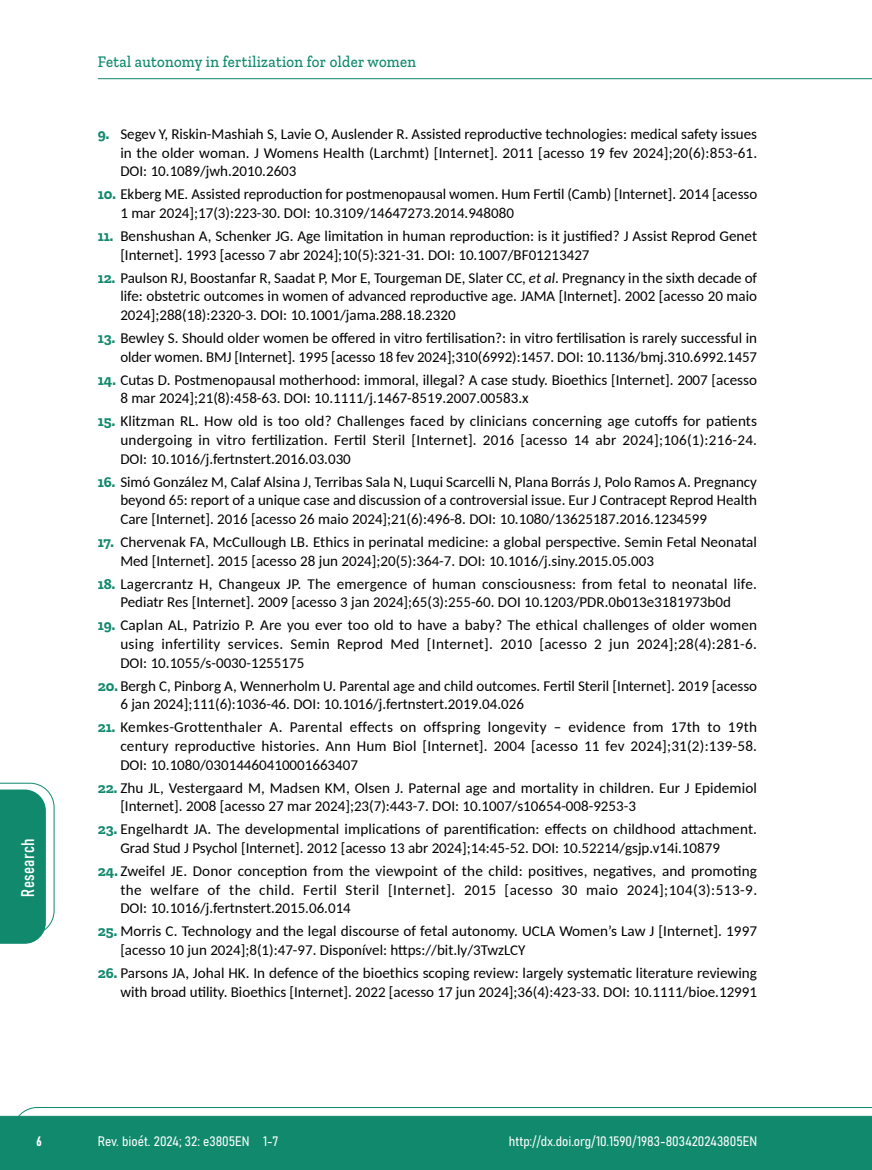
<style>
.page{position:relative;width:872px;height:1170px;background:#fff}
.page>*{position:absolute;margin:0;border:0;box-sizing:border-box;transform-origin:0 0}
.t1{font:18px "Bahnschrift";letter-spacing:.02em;color:#fff}
.t2{font:500 16.5px "Zilla Slab";letter-spacing:.02em;color:#10896d;scale:.9 1}
.t3{font:15px/18.8px "Carlito";color:#000}
.t4{font:13.5px "Bahnschrift";color:#fff}
.s1{font-family:"Zilla Slab";font-weight:700;color:#10896d}
.s2{font-style:italic}
</style>
<div class="page">
<svg style="left:12px;top:1107px;width:860px;height:62px;background:#2e987f"></svg>
<hr style="left:98px;top:78px;width:774px;height:1px;background:#10896d">
<svg style="left:0;top:782px;width:55px;height:161px"></svg>
<p class="t1" style="left:14px;top:896px;width:59px;rotate:-90deg">Research</p>
<p class="t2" style="left:98px;top:53px;width:355px">Fetal autonomy in fertilization for older women</p>
<p class="t3" style="left:120px;top:124px;width:638px;text-align:justify;text-indent:-22px"><span class="s1">9.</span> Segev Y, Riskin-Mashiah S, Lavie O, Auslender R. Assisted reproductive technologies: medical safety issues in the older woman. J Womens Health (Larchmt) [Internet]. 2011 [acesso 19 fev 2024];20(6):853-61.<br>DOI: 10.1089/jwh.2010.2603</p>
<p class="t3" style="left:120px;top:184px;width:638px;text-indent:-22px"><span class="s1">10.</span> Ekberg ME. Assisted reproduction for postmenopausal women. Hum Fertil (Camb) [Internet]. 2014 [acesso<br>1 mar 2024];17(3):223-30. DOI: 10.3109/14647273.2014.948080</p>
<p class="t3" style="left:120px;top:226px;width:638px;text-indent:-22px"><span class="s1">11.</span> Benshushan A, Schenker JG. Age limitation in human reproduction: is it justified? J Assist Reprod Genet [Internet]. 1993 [acesso 7 abr 2024];10(5):321-31. DOI: 10.1007/BF01213427</p>
<p class="t3" style="left:120px;top:267px;width:638px;text-align:justify;text-indent:-22px"><span class="s1">12.</span> Paulson RJ, Boostanfar R, Saadat P, Mor E, Tourgeman DE, Slater CC, <span class="s2">et al</span>. Pregnancy in the sixth decade of life: obstetric outcomes in women of advanced reproductive age. JAMA [Internet]. 2002 [acesso 20 maio 2024];288(18):2320-3. DOI: 10.1001/jama.288.18.2320</p>
<p class="t3" style="left:98px;top:328px;width:661px;text-align:right"><span class="s1">13.</span> Bewley S. Should older women be offered in vitro fertilisation?: in vitro fertilisation is rarely successful in older women. BMJ [Internet]. 1995 [acesso 18 fev 2024];310(6992):1457. DOI: 10.1136/bmj.310.6992.1457</p>
<p class="t3" style="left:120px;top:369px;width:638px;text-indent:-22px"><span class="s1">14.</span> Cutas D. Postmenopausal motherhood: immoral, illegal? A case study. Bioethics [Internet]. 2007 [acesso<br>8 mar 2024];21(8):458-63. DOI: 10.1111/j.1467-8519.2007.00583.x</p>
<p class="t3" style="left:120px;top:411px;width:638px;text-align:justify;text-indent:-22px"><span class="s1">15.</span> Klitzman RL. How old is too old? Challenges faced by clinicians concerning age cutoffs for patients undergoing in vitro fertilization. Fertil Steril [Internet]. 2016 [acesso 14 abr 2024];106(1):216-24.<br>DOI: 10.1016/j.fertnstert.2016.03.030</p>
<p class="t3" style="left:120px;top:471px;width:638px;text-align:justify;text-indent:-22px"><span class="s1">16.</span> Simó González M, Calaf Alsina J, Terribas Sala N, Luqui Scarcelli N, Plana Borrás J, Polo Ramos A. Pregnancy beyond 65: report of a unique case and discussion of a controversial issue. Eur J Contracept Reprod Health Care [Internet]. 2016 [acesso 26 maio 2024];21(6):496-8. DOI: 10.1080/13625187.2016.1234599</p>
<p class="t3" style="left:120px;top:532px;width:638px;text-indent:-22px"><span class="s1">17.</span> Chervenak FA, McCullough LB. Ethics in perinatal medicine: a global perspective. Semin Fetal Neonatal<br>Med [Internet]. 2015 [acesso 28 jun 2024];20(5):364-7. DOI: 10.1016/j.siny.2015.05.003</p>
<p class="t3" style="left:98px;top:573px;width:660px;text-align:center"><span class="s1">18.</span> Lagercrantz H, Changeux JP. The emergence of human consciousness: from fetal to neonatal life.<br>Pediatr Res [Internet]. 2009 [acesso 3 jan 2024];65(3):255-60. DOI 10.1203/PDR.0b013e3181973b0d</p>
<p class="t3" style="left:120px;top:615px;width:638px;text-align:justify;text-indent:-22px"><span class="s1">19.</span> Caplan AL, Patrizio P. Are you ever too old to have a baby? The ethical challenges of older women using infertility services. Semin Reprod Med [Internet]. 2010 [acesso 2 jun 2024];28(4):281-6.<br>DOI: 10.1055/s-0030-1255175</p>
<p class="t3" style="left:120px;top:675px;width:638px;text-indent:-22px"><span class="s1">20.</span> Bergh C, Pinborg A, Wennerholm U. Parental age and child outcomes. Fertil Steril [Internet]. 2019 [acesso<br>6 jan 2024];111(6):1036-46. DOI: 10.1016/j.fertnstert.2019.04.026</p>
<p class="t3" style="left:120px;top:717px;width:638px;text-align:justify;text-indent:-22px"><span class="s1">21.</span> Kemkes-Grottenthaler A. Parental effects on offspring longevity – evidence from 17th to 19th century reproductive histories. Ann Hum Biol [Internet]. 2004 [acesso 11 fev 2024];31(2):139-58.<br>DOI: 10.1080/03014460410001663407</p>
<p class="t3" style="left:120px;top:777px;width:638px;text-indent:-22px"><span class="s1">22.</span> Zhu JL, Vestergaard M, Madsen KM, Olsen J. Paternal age and mortality in children. Eur J Epidemiol [Internet]. 2008 [acesso 27 mar 2024];23(7):443-7. DOI: 10.1007/s10654-008-9253-3</p>
<p class="t3" style="left:120px;top:819px;width:638px;text-indent:-22px"><span class="s1">23.</span> Engelhardt JA. The developmental implications of parentification: effects on childhood attachment.<br>Grad Stud J Psychol [Internet]. 2012 [acesso 13 abr 2024];14:45-52. DOI: 10.52214/gsjp.v14i.10879</p>
<p class="t3" style="left:120px;top:860px;width:638px;text-align:justify;text-indent:-22px"><span class="s1">24.</span> Zweifel JE. Donor conception from the viewpoint of the child: positives, negatives, and promoting the welfare of the child. Fertil Steril [Internet]. 2015 [acesso 30 maio 2024];104(3):513-9.<br>DOI: 10.1016/j.fertnstert.2015.06.014</p>
<p class="t3" style="left:120px;top:921px;width:638px;text-indent:-22px"><span class="s1">25.</span> Morris C. Technology and the legal discourse of fetal autonomy. UCLA Women’s Law J [Internet]. 1997 [acesso 10 jun 2024];8(1):47-97. Disponível: https://bit.ly/3TwzLCY</p>
<p class="t3" style="left:98px;top:962px;width:661px;text-align:right"><span class="s1">26.</span> Parsons JA, Johal HK. In defence of the bioethics scoping review: largely systematic literature reviewing with broad utility. Bioethics [Internet]. 2022 [acesso 17 jun 2024];36(4):423-33. DOI: 10.1111/bioe.12991</p>
<p class="t4" style="left:36px;top:1130px;width:7px">6</p>
<p class="t4" style="left:98px;top:1131px;width:182px">Rev. bioét. 2024; 32: e3805EN 1-7</p>
<p class="t4" style="left:509px;top:1131px;width:250px">http://dx.doi.org/10.1590/1983-803420243805EN</p>
</div>
